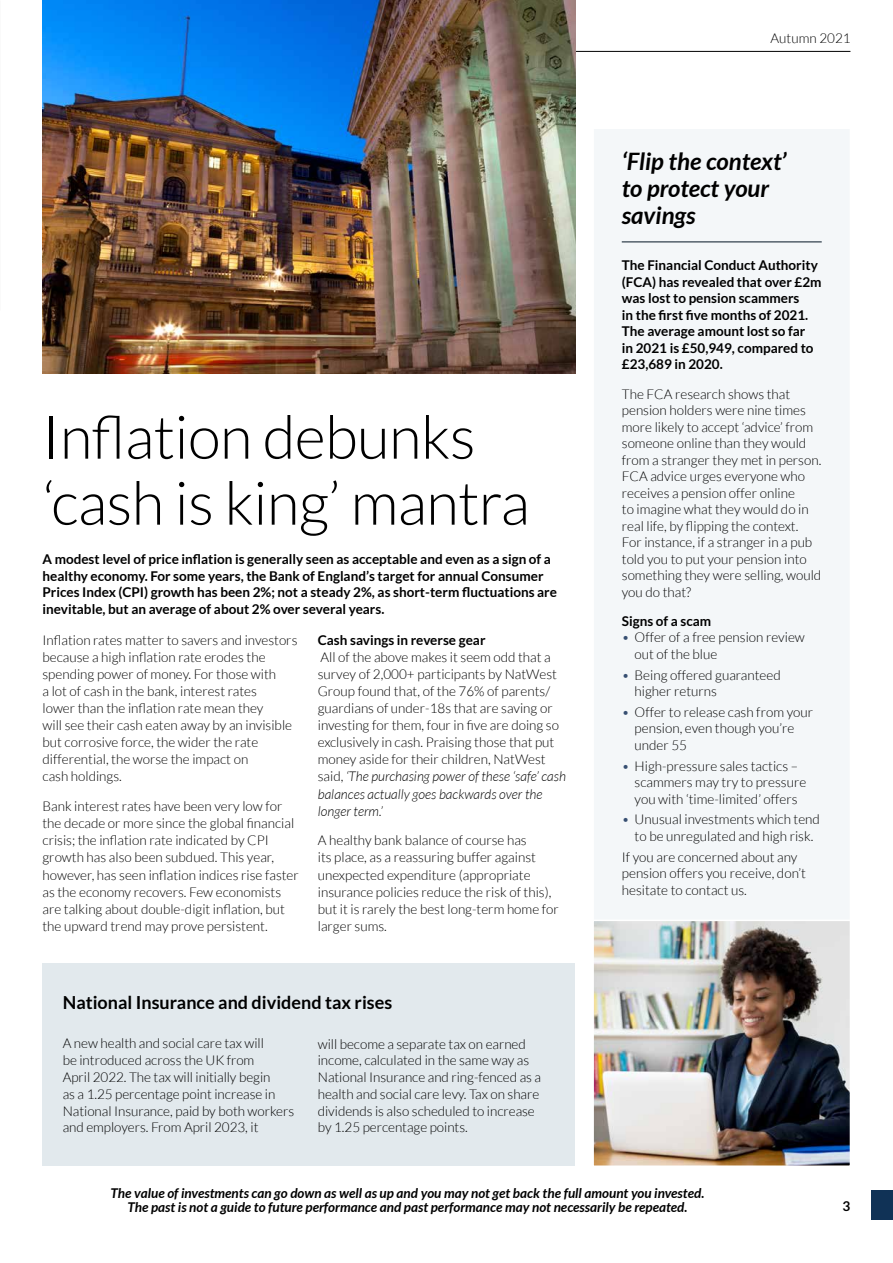
<style>
.page{position:relative;width:893px;height:1263px;background:#fff}
.page>*{position:absolute;margin:0;border:0;box-sizing:border-box;transform-origin:0 0}
.t1{font:300 60px/66px "Lato";letter-spacing:-.01em;color:#000}
.t2{font:italic 700 24px/27px "Lato";color:#000}
.t3{font:700 18px "Lato";color:#000}
.t4{font:300 13.5px/17.1px "Lato";color:#000}
.t5{font:700 13.5px/16.5px "Lato";color:#000}
.t6{font:italic 700 13.5px/14.2px "Lato";color:#000;text-align:center}
.s1{font-style:italic}
.s2{color:#374f72}
</style>
<div class="page">
<div style="left:872px;top:1191px;width:21px;height:29px;background:#103256"></div>
<hr style="left:43px;top:51px;width:807px;height:1px;background:#000">
<img style="left:43px;top:0;width:532px;height:373px">
<div style="left:592px;top:128px;width:259px;height:1039px;background:#f4f7f9;border:2px solid #fff"></div>
<hr style="left:622px;top:241px;width:200px;height:2px;background:#54616c">
<img style="left:595px;top:922px;width:253px;height:242px">
<div style="left:592px;top:919px;width:259px;height:248px;border:2px solid #fff"></div>
<div style="left:43px;top:963px;width:532px;height:202px;background:#e2e9ed"></div>
<p class="t4" style="left:771px;top:29px;width:82px">Autumn 2021</p>
<h1 class="t1" style="left:43px;top:404px;width:489px">Inflation debunks ‘cash is king’ mantra</h1>
<p class="t5" style="left:43px;top:551px;width:516px">A modest level of price inflation is generally seen as acceptable and even as a sign of a healthy economy. For some years, the Bank of England’s target for annual Consumer Prices Index (CPI) growth has been 2%; not a steady 2%, as short-term fluctuations are inevitable, but an average of about 2% over several years.</p>
<p class="t4" style="left:43px;top:632px;width:256px">Inflation rates matter to savers and investors because a high inflation rate erodes the spending power of money. For those with<br>a lot of cash in the bank, interest rates<br>lower than the inflation rate mean they<br>will see their cash eaten away by an invisible but corrosive force, the wider the rate differential, the worse the impact on<br>cash holdings.</p>
<p class="t4" style="left:43px;top:798px;width:258px">Bank interest rates have been very low for the decade or more since the global financial crisis; the inflation rate indicated by CPI growth has also been subdued. This year, however, has seen inflation indices rise faster as the economy recovers. Few economists are talking about double-digit inflation, but the upward trend may prove persistent.</p>
<p class="t5" style="left:318px;top:631px;width:169px">Cash savings in reverse gear</p>
<p class="t4" style="left:318px;top:649px;width:250px">All of the above makes it seem odd that a survey of 2,000+ participants by NatWest Group found that, of the 76% of parents/ guardians of under-18s that are saving or investing for them, four in five are doing so exclusively in cash. Praising those that put money aside for their children, NatWest said, <span class="s1">‘The purchasing power of these ‘safe’ cash balances actually goes backwards over the longer term.’</span></p>
<p class="t4" style="left:318px;top:832px;width:243px">A healthy bank balance of course has<br>its place, as a reassuring buffer against unexpected expenditure (appropriate insurance policies reduce the risk of this), but it is rarely the best long-term home for larger sums.</p>
<h2 class="t2" style="left:622px;top:148px;width:166px">‘Flip the context’ to protect your savings</h2>
<p class="t5" style="left:622px;top:257px;width:201px">The Financial Conduct Authority (FCA) has revealed that over £2m was lost to pension scammers<br>in the first five months of 2021.<br>The average amount lost so far<br>in 2021 is £50,949, compared to £23,689 in 2020.</p>
<p class="t4" style="left:622px;top:385px;width:201px;line-height:16.5px">The FCA research shows that pension holders were nine times more likely to accept ‘advice’ from someone online than they would from a stranger they met in person.<br>FCA advice urges everyone who receives a pension offer online<br>to imagine what they would do in real life, by flipping the context.<br>For instance, if a stranger in a pub told you to put your pension into something they were selling, would you do that?</p>
<p class="t5" style="left:622px;top:612px;width:91px">Signs of a scam</p>
<p class="t4" style="left:635px;top:629px;width:172px;line-height:16.5px;text-indent:-13px"><span class="s2">•</span> Offer of a free pension review out of the blue</p>
<p class="t4" style="left:635px;top:666px;width:148px;line-height:16.5px;text-indent:-13px"><span class="s2">•</span> Being offered guaranteed higher returns</p>
<p class="t4" style="left:635px;top:704px;width:180px;line-height:16.5px;text-indent:-13px"><span class="s2">•</span> Offer to release cash from your pension, even though you’re under 55</p>
<p class="t4" style="left:635px;top:757px;width:173px;line-height:16.5px;text-indent:-13px"><span class="s2">•</span> High-pressure sales tactics – scammers may try to pressure you with ‘time-limited’ offers</p>
<p class="t4" style="left:622px;top:811px;width:200px;line-height:16.5px;text-align:center"><span class="s2">•</span> Unusual investments which tend to be unregulated and high risk.</p>
<p class="t4" style="left:622px;top:848px;width:186px;line-height:16.5px">If you are concerned about any pension offers you receive, don’t hesitate to contact us.</p>
<h3 class="t3" style="left:63px;top:992px;width:331px">National Insurance and dividend tax rises</h3>
<p class="t4" style="left:63px;top:1035px;width:233px">A new health and social care tax will<br>be introduced across the UK from<br>April 2022. The tax will initially begin<br>as a 1.25 percentage point increase in National Insurance, paid by both workers and employers. From April 2023, it</p>
<p class="t4" style="left:318px;top:1035px;width:225px">will become a separate tax on earned income, calculated in the same way as National Insurance and ring-fenced as a health and social care levy. Tax on share dividends is also scheduled to increase by 1.25 percentage points.</p>
<p class="t6" style="left:111px;top:1186px;width:595px">The value of investments can go down as well as up and you may not get back the full amount you invested.<br>The past is not a guide to future performance and past performance may not necessarily be repeated.</p>
<p class="t5" style="left:843px;top:1198px;width:9px">3</p>
</div>
